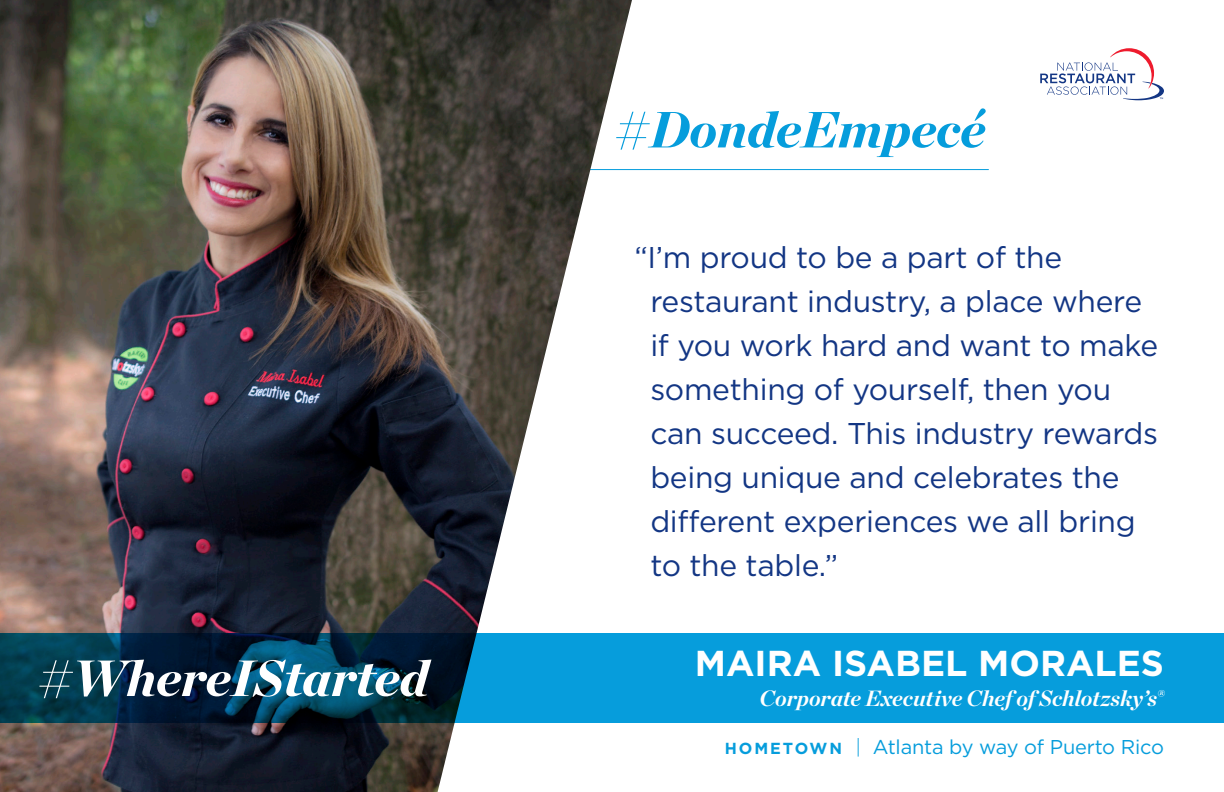
<style>
.page{position:relative;width:1224px;height:792px;background:#fff}
.page>*{position:absolute;margin:0;border:0;box-sizing:border-box;transform-origin:0 0}
.t1{font:italic 900 50.8px "Chronicle Display";color:#fff}
.t2{font:italic 900 50.8px "Chronicle Display";color:#069ddc}
.t3{font:700 36px "Gotham";color:#fff}
.t4{font:30px/44px "Gotham";letter-spacing:-.01em;color:#133684}
.t5{font:italic 700 22px "Chronicle Display";color:#fff}
.t6{font:20px "Gotham";letter-spacing:-.01em;color:#069ddc}
.s1{font-weight:700;font-size:16px}
.s2{font-weight:300}
</style>
<div class="page">
<hr style="left:577px;top:169px;width:412px;height:1px;background:#069ddc">
<img style="left:0;top:0;width:632px;height:792px">
<svg style="left:1040px;top:48px;width:124px;height:52px"></svg>
<svg style="left:0;top:634px;width:1224px;height:89px;background:#0473a2"></svg>
<p class="t1" style="left:37px;top:635px;width:393px">#WhereIStarted</p>
<p class="t2" style="left:614px;top:86px;width:373px">#DondeEmpecé</p>
<p class="t4" style="left:650px;top:235px;width:509px;text-indent:-16px">“I’m proud to be a part of the restaurant industry, a place where if you work hard and want to make something of yourself, then you can succeed. This industry rewards being unique and celebrates the different experiences we all bring to the table.”</p>
<p class="t3" style="left:695px;top:640px;width:471px">MAIRA ISABEL MORALES</p>
<p class="t5" style="left:760px;top:680px;width:406px">Corporate Executive Chef of Schlotzsky’s®</p>
<p class="t6" style="left:725px;top:734px;width:441px"><span class="s1">HOMETOWN</span> <span class="s2">|</span> Atlanta by way of Puerto Rico</p>
</div>
